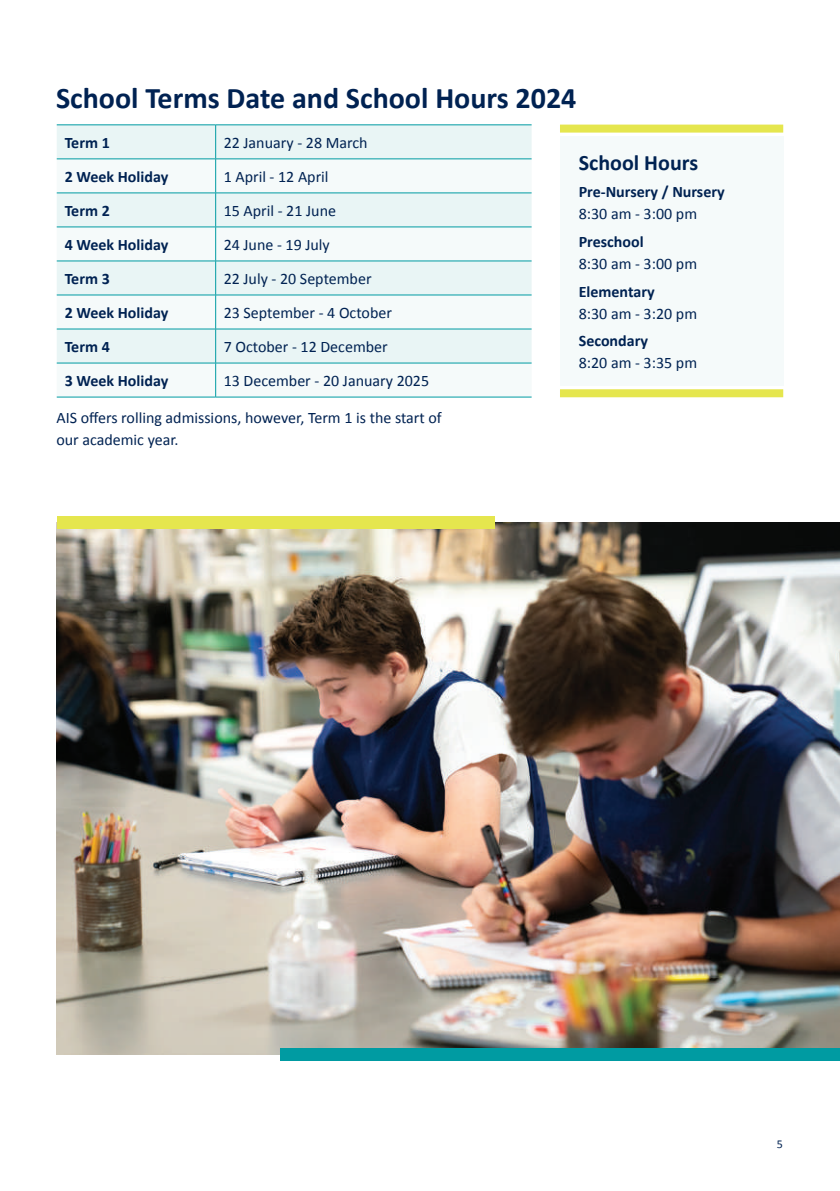
<style>
.page{position:relative;width:840px;height:1191px;background:#fff}
.page>*{position:absolute;margin:0;border:0;box-sizing:border-box;transform-origin:0 0}
.t1{font:700 30px "Calibri";color:#002252}
.t2{font:700 22px "Calibri";color:#002252}
.t3{font:16px/22px "Calibri";color:#002252}
.t4{font:700 16px "Calibri";color:#002252}
.t5{font:12px "Calibri";color:#002252}
</style>
<div class="page">
<img style="left:57px;top:522px;width:782px;height:532px">
<div style="left:559px;top:136px;width:223px;height:250px;background:#f5fafa"></div>
<div style="left:57px;top:125px;width:474px;height:33px;background:#e9f5f5"></div>
<svg style="left:57px;top:159px;width:474px;height:238px;fill:#f5fafa"></svg>
<hr style="left:215px;top:125px;width:1px;height:34px;background:#009ba2">
<hr style="left:57px;top:158px;width:158px;height:1px;background:#009ba2">
<hr style="left:215px;top:158px;width:316px;height:1px;background:#009ba2">
<hr style="left:215px;top:159px;width:1px;height:34px;background:#009ba2">
<hr style="left:57px;top:192px;width:158px;height:1px;background:#009ba2">
<hr style="left:215px;top:192px;width:316px;height:1px;background:#009ba2">
<hr style="left:215px;top:193px;width:1px;height:34px;background:#009ba2">
<hr style="left:57px;top:227px;width:158px;height:1px;background:#009ba2">
<hr style="left:215px;top:227px;width:316px;height:1px;background:#009ba2">
<hr style="left:215px;top:227px;width:1px;height:34px;background:#009ba2">
<hr style="left:57px;top:261px;width:158px;height:1px;background:#009ba2">
<hr style="left:215px;top:261px;width:316px;height:1px;background:#009ba2">
<hr style="left:215px;top:261px;width:1px;height:34px;background:#009ba2">
<hr style="left:57px;top:295px;width:158px;height:1px;background:#009ba2">
<hr style="left:215px;top:295px;width:316px;height:1px;background:#009ba2">
<hr style="left:215px;top:295px;width:1px;height:34px;background:#009ba2">
<hr style="left:57px;top:329px;width:158px;height:1px;background:#009ba2">
<hr style="left:215px;top:329px;width:316px;height:1px;background:#009ba2">
<hr style="left:215px;top:329px;width:1px;height:34px;background:#009ba2">
<hr style="left:57px;top:363px;width:158px;height:1px;background:#009ba2">
<hr style="left:215px;top:363px;width:316px;height:1px;background:#009ba2">
<hr style="left:215px;top:363px;width:1px;height:34px;background:#009ba2">
<hr style="left:57px;top:397px;width:158px;height:1px;background:#009ba2">
<hr style="left:215px;top:397px;width:316px;height:1px;background:#009ba2">
<hr style="left:57px;top:124px;width:158px;height:1px;background:#009ba2">
<hr style="left:215px;top:124px;width:316px;height:1px;background:#009ba2">
<div style="left:559px;top:125px;width:223px;height:8px;background:#e5e64e"></div>
<div style="left:559px;top:389px;width:223px;height:8px;background:#e5e64e"></div>
<div style="left:57px;top:516px;width:437px;height:12px;background:#e5e64e"></div>
<div style="left:280px;top:1048px;width:559px;height:12px;background:#009ba2"></div>
<h1 class="t1" style="left:56px;top:76px;width:521px">School Terms Date and School Hours 2024</h1>
<p class="t4" style="left:65px;top:131px;width:47px">Term 1</p>
<p class="t3" style="left:223px;top:131px;width:145px">22 January - 28 March</p>
<p class="t4" style="left:65px;top:165px;width:105px">2 Week Holiday</p>
<p class="t3" style="left:223px;top:165px;width:106px">1 April - 12 April</p>
<p class="t4" style="left:65px;top:199px;width:47px">Term 2</p>
<p class="t3" style="left:223px;top:199px;width:114px">15 April - 21 June</p>
<p class="t4" style="left:65px;top:233px;width:105px">4 Week Holiday</p>
<p class="t3" style="left:223px;top:233px;width:108px">24 June - 19 July</p>
<p class="t4" style="left:65px;top:267px;width:47px">Term 3</p>
<p class="t3" style="left:223px;top:267px;width:149px">22 July - 20 September</p>
<p class="t4" style="left:65px;top:301px;width:105px">2 Week Holiday</p>
<p class="t3" style="left:223px;top:301px;width:170px">23 September - 4 October</p>
<p class="t4" style="left:65px;top:335px;width:47px">Term 4</p>
<p class="t3" style="left:223px;top:335px;width:165px">7 October - 12 December</p>
<p class="t4" style="left:65px;top:369px;width:105px">3 Week Holiday</p>
<p class="t3" style="left:223px;top:369px;width:207px">13 December - 20 January 2025</p>
<h2 class="t2" style="left:578px;top:148px;width:121px">School Hours</h2>
<p class="t4" style="left:578px;top:181px;width:147px">Pre-Nursery / Nursery</p>
<p class="t3" style="left:578px;top:202px;width:120px">8:30 am - 3:00 pm</p>
<p class="t4" style="left:578px;top:230px;width:66px">Preschool</p>
<p class="t3" style="left:578px;top:252px;width:120px">8:30 am - 3:00 pm</p>
<p class="t4" style="left:578px;top:280px;width:77px">Elementary</p>
<p class="t3" style="left:578px;top:302px;width:120px">8:30 am - 3:20 pm</p>
<p class="t4" style="left:578px;top:330px;width:71px">Secondary</p>
<p class="t3" style="left:578px;top:351px;width:120px">8:20 am - 3:35 pm</p>
<p class="t3" style="left:56px;top:406px;width:387px">AIS offers rolling admissions, however, Term 1 is the start of our academic year.</p>
<p class="t5" style="left:776px;top:1137px;width:8px">5</p>
</div>
